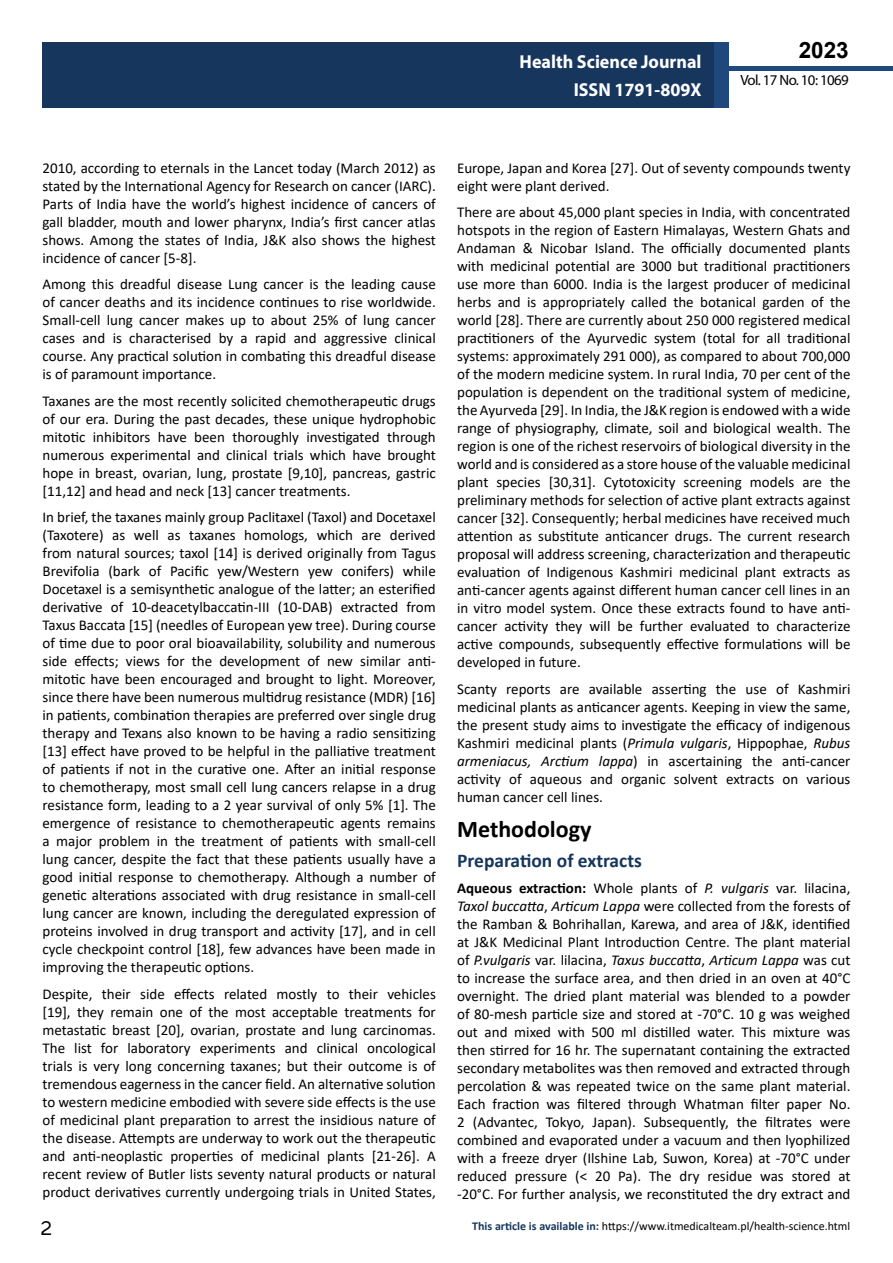
<style>
.page{position:relative;width:893px;height:1263px;background:#fff}
.page>*{position:absolute;margin:0;border:0;box-sizing:border-box;transform-origin:0 0}
.t1{font:25.5px "Tunga";color:#000}
.t2{font:700 24px "Calibri";color:#000}
.t3{font:700 22.5px "Arial";color:#000}
.t4{font:700 19.5px "Calibri";color:#16365d}
.t5{font:700 18.75px/27.2px "Myriad Pro";color:#fff;text-align:right;scale:.96 1}
.t6{font:15px/18px "Calibri";color:#000;text-align:justify}
.t7{font:14.85px "Myriad Pro";letter-spacing:-.04em;color:#000}
.t8{font:12px "Calibri";color:#000}
.s1{font-style:italic}
.s2{font-weight:700}
.s3{font-weight:700;color:#16375d}
</style>
<div class="page">
<div style="left:722px;top:66px;width:171px;height:5px;background:#1f497d"></div>
<div style="left:43px;top:42px;width:671px;height:66px;background:#16365d"></div>
<div style="left:714px;top:42px;width:15px;height:66px;background:#1f497d"></div>
<p class="t5" style="left:520px;top:48px;width:191px">Health Science Journal<br>ISSN 1791-809X</p>
<h3 class="t3" style="left:799px;top:35px;width:52px">2023</h3>
<p class="t7" style="left:740px;top:71px;width:110px">Vol. 17 No. 10: 1069</p>
<p class="t6" style="left:43px;top:158px;width:395px">2010, according to eternals in the Lancet today (March 2012) as stated by the International Agency for Research on cancer (IARC).<br>Parts of India have the world’s highest incidence of cancers of gall bladder, mouth and lower pharynx, India’s first cancer atlas shows. Among the states of India, J&amp;K also shows the highest incidence of cancer [5-8].</p>
<p class="t6" style="left:43px;top:275px;width:395px">Among this dreadful disease Lung cancer is the leading cause of cancer deaths and its incidence continues to rise worldwide.<br>Small-cell lung cancer makes up to about 25% of lung cancer cases and is characterised by a rapid and aggressive clinical course. Any practical solution in combating this dreadful disease is of paramount importance.</p>
<p class="t6" style="left:43px;top:391px;width:395px">Taxanes are the most recently solicited chemotherapeutic drugs of our era. During the past decades, these unique hydrophobic mitotic inhibitors have been thoroughly investigated through numerous experimental and clinical trials which have brought hope in breast, ovarian, lung, prostate [9,10], pancreas, gastric [11,12] and head and neck [13] cancer treatments.</p>
<p class="t6" style="left:43px;top:508px;width:395px">In brief, the taxanes mainly group Paclitaxel (Taxol) and Docetaxel (Taxotere) as well as taxanes homologs, which are derived from natural sources; taxol [14] is derived originally from Tagus Brevifolia (bark of Pacific yew/Western yew conifers) while Docetaxel is a semisynthetic analogue of the latter; an esterified derivative of 10-deacetylbaccatin-III (10-DAB) extracted from Taxus Baccata [15] (needles of European yew tree). During course of time due to poor oral bioavailability, solubility and numerous side effects; views for the development of new similar anti&shy;mitotic have been encouraged and brought to light. Moreover, since there have been numerous multidrug resistance (MDR) [16] in patients, combination therapies are preferred over single drug therapy and Texans also known to be having a radio sensitizing [13] effect have proved to be helpful in the palliative treatment of patients if not in the curative one. After an initial response to chemotherapy, most small cell lung cancers relapse in a drug resistance form, leading to a 2 year survival of only 5% [1]. The emergence of resistance to chemotherapeutic agents remains a major problem in the treatment of patients with small-cell lung cancer, despite the fact that these patients usually have a good initial response to chemotherapy. Although a number of genetic alterations associated with drug resistance in small-cell lung cancer are known, including the deregulated expression of proteins involved in drug transport and activity [17], and in cell cycle checkpoint control [18], few advances have been made in improving the therapeutic options.</p>
<p class="t6" style="left:43px;top:984px;width:395px">Despite, their side effects related mostly to their vehicles [19], they remain one of the most acceptable treatments for metastatic breast [20], ovarian, prostate and lung carcinomas.<br>The list for laboratory experiments and clinical oncological trials is very long concerning taxanes; but their outcome is of tremendous eagerness in the cancer field. An alternative solution to western medicine embodied with severe side effects is the use of medicinal plant preparation to arrest the insidious nature of the disease. Attempts are underway to work out the therapeutic and anti-neoplastic properties of medicinal plants [21-26]. A recent review of Butler lists seventy natural products or natural product derivatives currently undergoing trials in United States,</p>
<p class="t6" style="left:457px;top:158px;width:395px">Europe, Japan and Korea [27]. Out of seventy compounds twenty eight were plant derived.</p>
<p class="t6" style="left:457px;top:203px;width:395px">There are about 45,000 plant species in India, with concentrated hotspots in the region of Eastern Himalayas, Western Ghats and Andaman &amp; Nicobar Island. The officially documented plants with medicinal potential are 3000 but traditional practitioners use more than 6000. India is the largest producer of medicinal herbs and is appropriately called the botanical garden of the world [28]. There are currently about 250 000 registered medical practitioners of the Ayurvedic system (total for all traditional systems: approximately 291 000), as compared to about 700,000 of the modern medicine system. In rural India, 70 per cent of the population is dependent on the traditional system of medicine, the Ayurveda [29]. In India, the J&amp;K region is endowed with a wide range of physiography, climate, soil and biological wealth. The region is one of the richest reservoirs of biological diversity in the world and is considered as a store house of the valuable medicinal plant species [30,31]. Cytotoxicity screening models are the preliminary methods for selection of active plant extracts against cancer [32]. Consequently; herbal medicines have received much attention as substitute anticancer drugs. The current research proposal will address screening, characterization and therapeutic evaluation of Indigenous Kashmiri medicinal plant extracts as anti-cancer agents against different human cancer cell lines in an in vitro model system. Once these extracts found to have anti&shy;cancer activity they will be further evaluated to characterize active compounds, subsequently effective formulations will be developed in future.</p>
<p class="t6" style="left:457px;top:679px;width:395px">Scanty reports are available asserting the use of Kashmiri medicinal plants as anticancer agents. Keeping in view the same, the present study aims to investigate the efficacy of indigenous Kashmiri medicinal plants (<span class="s1">Primula vulgaris</span>, Hippophae, <span class="s1">Rubus armeniacus, Arctium lappa</span>) in ascertaining the anti-cancer activity of aqueous and organic solvent extracts on various human cancer cell lines.</p>
<h2 class="t2" style="left:457px;top:812px;width:136px">Methodology</h2>
<h3 class="t4" style="left:457px;top:846px;width:186px">Preparation of extracts</h3>
<p class="t6" style="left:457px;top:879px;width:395px"><span class="s2">Aqueous extraction:</span> Whole plants of <span class="s1">P. vulgaris</span> var. lilacina, <span class="s1">Taxol buccatta</span>, <span class="s1">Articum Lappa</span> were collected from the forests of the Ramban &amp; Bohrihallan, Karewa, and area of J&amp;K, identified at J&amp;K Medicinal Plant Introduction Centre. The plant material of <span class="s1">P.vulgaris</span> var. lilacina, <span class="s1">Taxus buccatta</span>, <span class="s1">Articum Lappa</span> was cut to increase the surface area, and then dried in an oven at 40°C overnight. The dried plant material was blended to a powder of 80-mesh particle size and stored at -70°C. 10 g was weighed out and mixed with 500 ml distilled water. This mixture was then stirred for 16 hr. The supernatant containing the extracted secondary metabolites was then removed and extracted through percolation &amp; was repeated twice on the same plant material.<br>Each fraction was filtered through Whatman filter paper No.<br>2 (Advantec, Tokyo, Japan). Subsequently, the filtrates were combined and evaporated under a vacuum and then lyophilized with a freeze dryer (Ilshine Lab, Suwon, Korea) at -70°C under reduced pressure (&lt; 20 Pa). The dry residue was stored at -20°C. For further analysis, we reconstituted the dry extract and</p>
<h1 class="t1" style="left:41px;top:1211px;width:13px">2</h1>
<p class="t8" style="left:472px;top:1217px;width:380px"><span class="s3">This article is available in:</span> https://www.itmedicalteam.pl/health-science.html</p>
</div>
